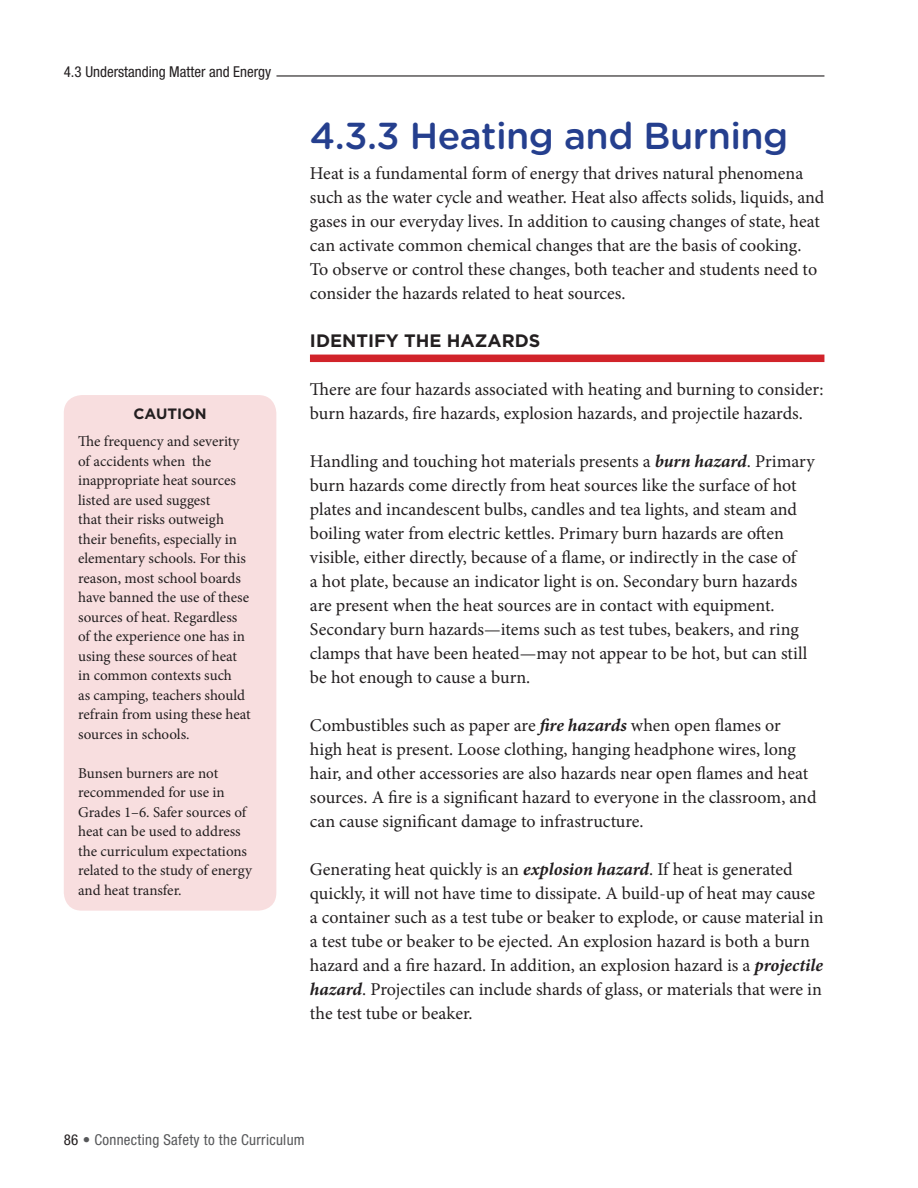
<style>
.page{position:relative;width:918px;height:1188px;background:#fff}
.page>*{position:absolute;margin:0;border:0;box-sizing:border-box;transform-origin:0 0}
.t1{font:500 37.5px "Gotham Rounded";letter-spacing:-.015em;color:#253f8e}
.t2{font:18px/24px "Minion Pro";letter-spacing:-.005em;color:#231f20}
.t3{font:700 18px "Gotham HTF";color:#231f20}
.t4{font:15px/19.5px "Minion Pro";color:#231f20}
.t5{font:condensed 15px "Helvetica Neue LT Std";letter-spacing:.02em;color:#57585a}
.t6{font:condensed 15px "Helvetica Neue LT Std";color:#231f20}
.t7{font:700 15px "Gotham HTF";color:#231f20}
.s1{font-weight:700;font-style:italic}
.s2{color:#231f20}
</style>
<div class="page">
<hr style="left:276px;top:75px;width:548px;height:2px;background:#231f20">
<div style="left:64px;top:395px;width:212px;height:516px;background:#f8dedf;border-radius:18px"></div>
<div style="left:310px;top:355px;width:514px;height:7px;background:#d1232a"></div>
<p class="t6" style="left:64px;top:63px;width:209px">4.3 Understanding Matter and Energy</p>
<p class="t7" style="left:134px;top:405px;width:75px">CAUTION</p>
<p class="t4" style="left:78px;top:432px;width:174px">The frequency and severity of accidents when the inappropriate heat sources listed are used suggest<br>that their risks outweigh their benefits, especially in elementary schools. For this reason, most school boards have banned the use of these sources of heat. Regardless of the experience one has in using these sources of heat in common contexts such<br>as camping, teachers should refrain from using these heat sources in schools.</p>
<p class="t4" style="left:78px;top:763px;width:175px">Bunsen burners are not recommended for use in<br>Grades 1–6. Safer sources of heat can be used to address the curriculum expectations related to the study of energy and heat transfer.</p>
<p class="t1" style="left:310px;top:109px;width:480px">4.3.3 Heating and Burning</p>
<p class="t2" style="left:310px;top:161px;width:516px">Heat is a fundamental form of energy that drives natural phenomena such as the water cycle and weather. Heat also affects solids, liquids, and gases in our everyday lives. In addition to causing changes of state, heat can activate common chemical changes that are the basis of cooking.<br>To observe or control these changes, both teacher and students need to consider the hazards related to heat sources.</p>
<p class="t3" style="left:310px;top:330px;width:232px">IDENTIFY THE HAZARDS</p>
<p class="t2" style="left:310px;top:377px;width:515px">There are four hazards associated with heating and burning to consider: burn hazards, fire hazards, explosion hazards, and projectile hazards.</p>
<p class="t2" style="left:310px;top:449px;width:506px">Handling and touching hot materials presents a <span class="s1">burn hazard</span>. Primary burn hazards come directly from heat sources like the surface of hot plates and incandescent bulbs, candles and tea lights, and steam and boiling water from electric kettles. Primary burn hazards are often visible, either directly, because of a flame, or indirectly in the case of<br>a hot plate, because an indicator light is on. Secondary burn hazards are present when the heat sources are in contact with equipment.<br>Secondary burn hazards—items such as test tubes, beakers, and ring clamps that have been heated—may not appear to be hot, but can still be hot enough to cause a burn.</p>
<p class="t2" style="left:310px;top:713px;width:508px">Combustibles such as paper are <span class="s1">fire hazards</span> when open flames or high heat is present. Loose clothing, hanging headphone wires, long hair, and other accessories are also hazards near open flames and heat sources. A fire is a significant hazard to everyone in the classroom, and can cause significant damage to infrastructure.</p>
<p class="t2" style="left:310px;top:857px;width:515px">Generating heat quickly is an <span class="s1">explosion hazard</span>. If heat is generated quickly, it will not have time to dissipate. A build-up of heat may cause a container such as a test tube or beaker to explode, or cause material in a test tube or beaker to be ejected. An explosion hazard is both a burn hazard and a fire hazard. In addition, an explosion hazard is a <span class="s1">projectile hazard</span>. Projectiles can include shards of glass, or materials that were in the test tube or beaker.</p>
<p class="t5" style="left:64px;top:1132px;width:242px"><span class="s2">86</span> • Connecting Safety to the Curriculum</p>
</div>
